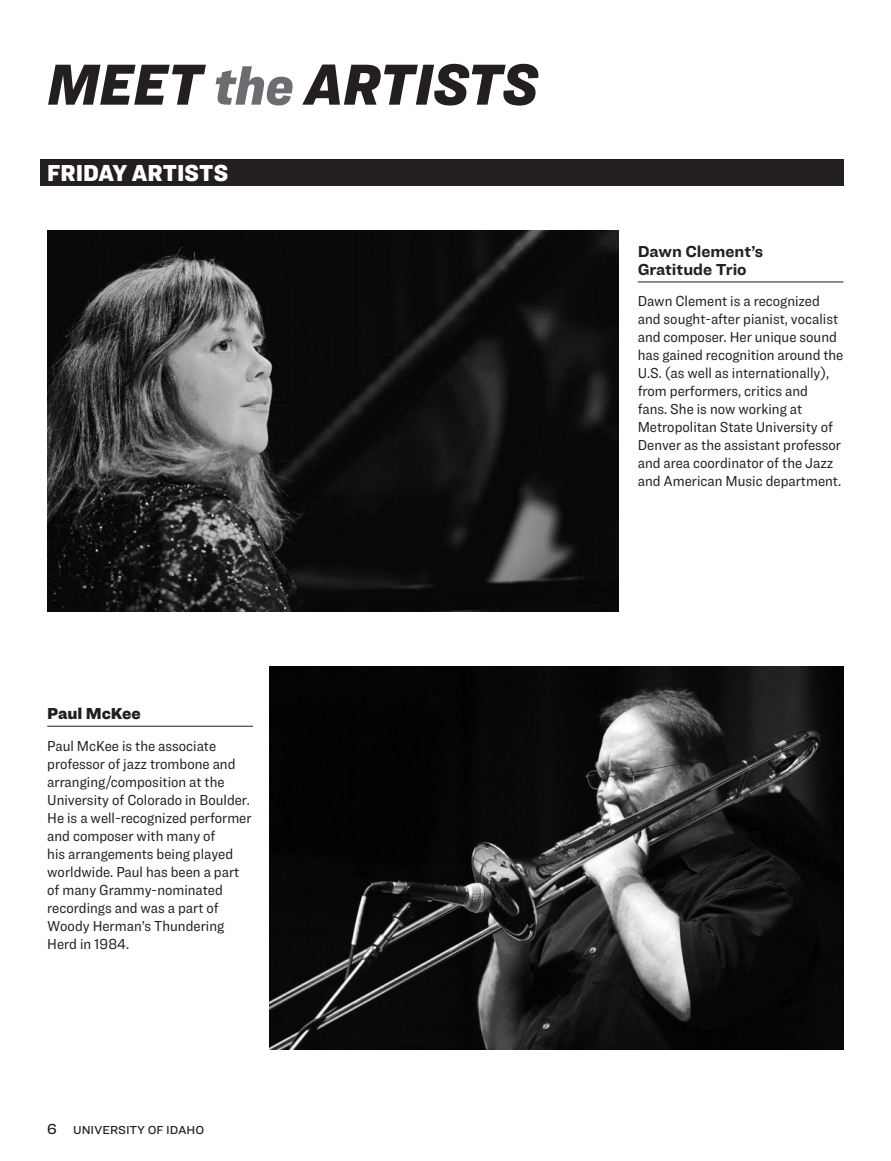
<style>
.page{position:relative;width:891px;height:1161px;background:#fff}
.page>*{position:absolute;margin:0;border:0;box-sizing:border-box;transform-origin:0 0}
.Small_Header{font:italic 900 60px "Ringside Narrow";color:#231f20}
.SmallHeadwLINE{font:900 24px "Ringside Narrow";letter-spacing:-.005em;color:#fff}
.Artist_Names{font:700 16.5px/18px "Ringside";color:#212121}
.Artist_Names-2{font:900 16.5px "Ringside";color:#231f20}
.artist_body_copy{font:15px/18px "Ringside Narrow";color:#231f20}
.t1{font:500 12px "Ringside";letter-spacing:-.005em;color:#231f20}
.s1{font-size:55.5px;color:#6c6d70}
.s2{font-size:15px}
</style>
<div class="page">
<div style="left:40px;top:160px;width:804px;height:26px;background:#231f20"></div>
<hr style="left:638px;top:282px;width:205px;height:1px;background:#212121">
<img style="left:270px;top:667px;width:573px;height:382px">
<img style="left:47px;top:231px;width:572px;height:381px">
<hr style="left:47px;top:726px;width:206px;height:1px;background:#231f20">
<p class="Small_Header" style="left:47px;top:40px;width:492px">MEET <span class="s1">the</span> ARTISTS</p>
<p class="SmallHeadwLINE" style="left:47px;top:155px;width:182px">FRIDAY ARTISTS</p>
<p class="Artist_Names-2" style="left:47px;top:701px;width:95px">Paul McKee</p>
<p class="artist_body_copy" style="left:47px;top:736px;width:206px">Paul McKee is the associate professor of jazz trombone and arranging/composition at the<br>University of Colorado in Boulder.<br>He is a well-recognized performer and composer with many of<br>his arrangements being played worldwide. Paul has been a part of many Grammy-nominated recordings and was a part of<br>Woody Herman’s Thundering<br>Herd in 1984.</p>
<p class="t1" style="left:47px;top:1121px;width:159px"><span class="s2">6</span> UNIVERSITY OF IDAHO</p>
<p class="Artist_Names" style="left:638px;top:242px;width:127px">Dawn Clement’s<br>Gratitude Trio</p>
<p class="artist_body_copy" style="left:638px;top:292px;width:207px">Dawn Clement is a recognized and sought-after pianist, vocalist and composer. Her unique sound has gained recognition around the<br>U.S. (as well as internationally), from performers, critics and<br>fans. She is now working at<br>Metropolitan State University of<br>Denver as the assistant professor and area coordinator of the Jazz and American Music department.</p>
</div>
